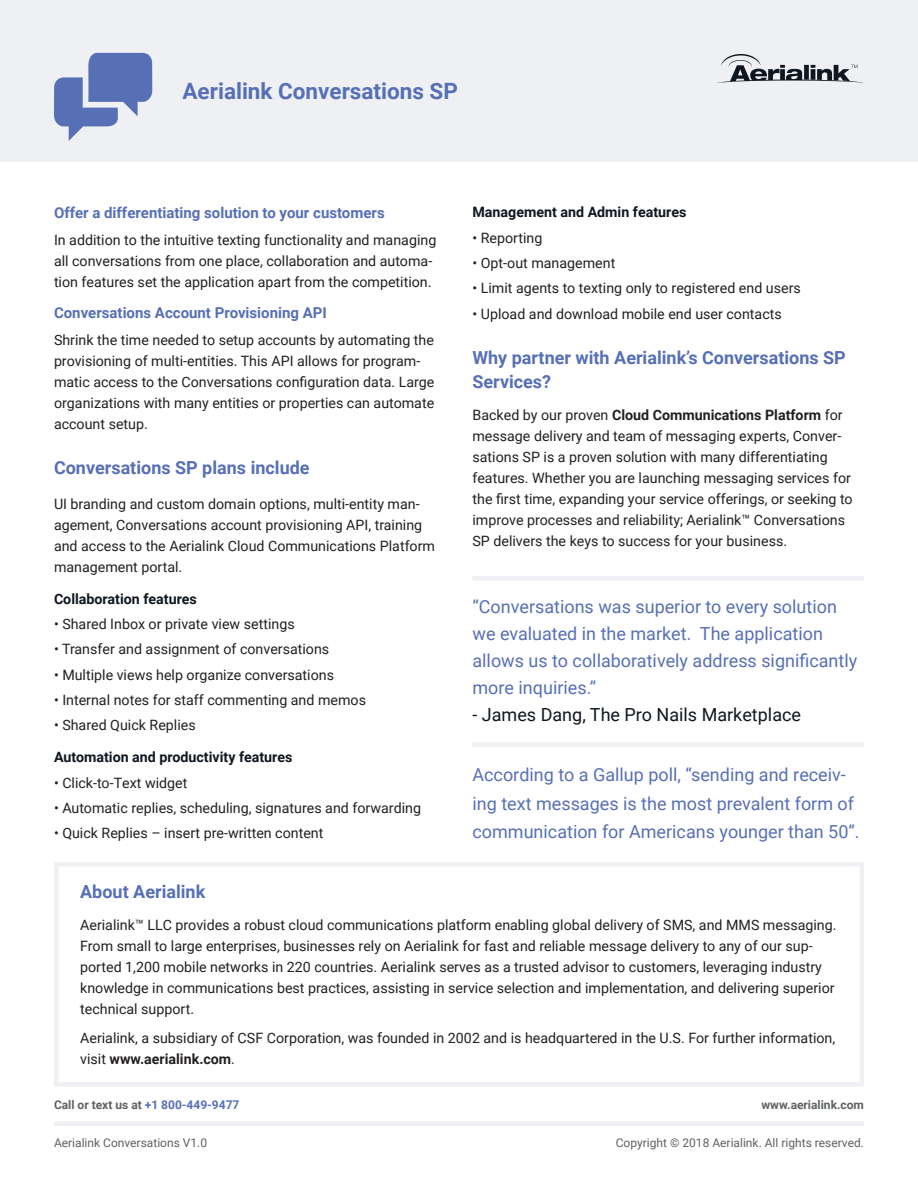
<style>
.page{position:relative;width:918px;height:1188px;background:#fff}
.page>*{position:absolute;margin:0;border:0;box-sizing:border-box;transform-origin:0 0}
.t1{font:700 22.5px "Roboto";color:#576fb5}
.t2{font:18px/27px "Roboto";color:#576fb5}
.t3{font:700 18px/24px "Roboto";color:#576fb5}
.t4{font:18px "Roboto";color:#0f161f}
.t5{font:700 15px "Roboto";color:#576fb5}
.t6{font:14.25px/21px "Roboto";color:#231f20}
.t7{font:700 14.25px "Roboto";color:#0f161f}
.t8{font:12px "Roboto";color:#5d6164}
.t9{font:700 12px "Roboto";color:#5d6164}
.s1{font-weight:700}
.s2{color:#576fb5}
</style>
<div class="page">
<div style="left:54px;top:1121px;width:810px;height:5px;background:#eef0f3"></div>
<div style="left:0;top:0;width:918px;height:162px;background:#eef0f3"></div>
<svg style="left:717px;top:54px;width:147px;height:29px"></svg>
<svg style="left:54px;top:53px;width:98px;height:88px"></svg>
<div style="left:54px;top:862px;width:810px;height:224px;border:4px solid #eef0f3"></div>
<hr style="left:472px;top:576px;width:392px;height:4px;background:#eef0f3">
<div style="left:472px;top:742px;width:392px;height:5px;background:#eef0f3"></div>
<h1 class="t1" style="left:183px;top:76px;width:277px">Aerialink Conversations SP</h1>
<p class="t5" style="left:54px;top:203px;width:332px">Offer a differentiating solution to your customers</p>
<p class="t6" style="left:54px;top:229px;width:384px">In addition to the intuitive texting functionality and managing all conversations from one place, collaboration and automa&shy;tion features set the application apart from the competition.</p>
<p class="t5" style="left:54px;top:303px;width:274px">Conversations Account Provisioning API</p>
<p class="t6" style="left:54px;top:329px;width:382px">Shrink the time needed to setup accounts by automating the provisioning of multi-entities. This API allows for program&shy;matic access to the Conversations configuration data. Large organizations with many entities or properties can automate account setup.</p>
<p class="t3" style="left:54px;top:455px;width:257px">Conversations SP plans include</p>
<p class="t6" style="left:54px;top:493px;width:383px">UI branding and custom domain options, multi-entity man&shy;agement, Conversations account provisioning API, training and access to the Aerialink Cloud Communications Platform management portal.</p>
<p class="t7" style="left:54px;top:589px;width:144px">Collaboration features</p>
<p class="t6" style="left:54px;top:613px;width:242px">• Shared Inbox or private view settings</p>
<p class="t6" style="left:54px;top:638px;width:277px">• Transfer and assignment of conversations</p>
<p class="t6" style="left:54px;top:664px;width:282px">• Multiple views help organize conversations</p>
<p class="t6" style="left:54px;top:689px;width:314px">• Internal notes for staff commenting and memos</p>
<p class="t6" style="left:54px;top:714px;width:143px">• Shared Quick Replies</p>
<p class="t7" style="left:54px;top:747px;width:240px">Automation and productivity features</p>
<p class="t6" style="left:54px;top:771px;width:135px">• Click-to-Text widget</p>
<p class="t6" style="left:54px;top:797px;width:369px">• Automatic replies, scheduling, signatures and forwarding</p>
<p class="t6" style="left:54px;top:822px;width:271px">• Quick Replies – insert pre-written content</p>
<p class="t7" style="left:472px;top:203px;width:215px">Management and Admin features</p>
<p class="t6" style="left:472px;top:227px;width:71px">• Reporting</p>
<p class="t6" style="left:472px;top:252px;width:144px">• Opt-out management</p>
<p class="t6" style="left:472px;top:277px;width:330px">• Limit agents to texting only to registered end users</p>
<p class="t6" style="left:472px;top:303px;width:311px">• Upload and download mobile end user contacts</p>
<p class="t3" style="left:472px;top:345px;width:375px">Why partner with Aerialink’s Conversations SP<br>Services?</p>
<p class="t6" style="left:472px;top:404px;width:382px">Backed by our proven <span class="s1">Cloud Communications Platform</span> for message delivery and team of messaging experts, Conver&shy;sations SP is a proven solution with many differentiating features. Whether you are launching messaging services for the first time, expanding your service offerings, or seeking to improve processes and reliability; Aerialink™ Conversations SP delivers the keys to success for your business.</p>
<p class="t2" style="left:472px;top:592px;width:386px">“Conversations was superior to every solution we evaluated in the market. The application allows us to collaboratively address significantly more inquiries.”</p>
<p class="t4" style="left:472px;top:702px;width:330px">- James Dang, The Pro Nails Marketplace</p>
<p class="t2" style="left:472px;top:760px;width:389px;line-height:28.5px">According to a Gallup poll, “sending and receiv&shy;ing text messages is the most prevalent form of communication for Americans younger than 50”.</p>
<p class="t3" style="left:80px;top:879px;width:127px">About Aerialink</p>
<p class="t6" style="left:80px;top:914px;width:758px">Aerialink™ LLC provides a robust cloud communications platform enabling global delivery of SMS, and MMS messaging.<br>From small to large enterprises, businesses rely on Aerialink for fast and reliable message delivery to any of our sup&shy;ported 1,200 mobile networks in 220 countries. Aerialink serves as a trusted advisor to customers, leveraging industry knowledge in communications best practices, assisting in service selection and implementation, and delivering superior technical support.</p>
<p class="t6" style="left:80px;top:1027px;width:757px">Aerialink, a subsidiary of CSF Corporation, was founded in 2002 and is headquartered in the U.S. For further information, visit <span class="s1">www.aerialink.com</span>.</p>
<p class="t9" style="left:54px;top:1096px;width:187px">Call or text us at <span class="s2">+1 800-449-9477</span></p>
<p class="t9" style="left:761px;top:1096px;width:104px">www.aerialink.com</p>
<p class="t8" style="left:54px;top:1134px;width:155px">Aerialink Conversations V1.0</p>
<p class="t8" style="left:616px;top:1134px;width:250px">Copyright © 2018 Aerialink. All rights reserved.</p>
</div>
